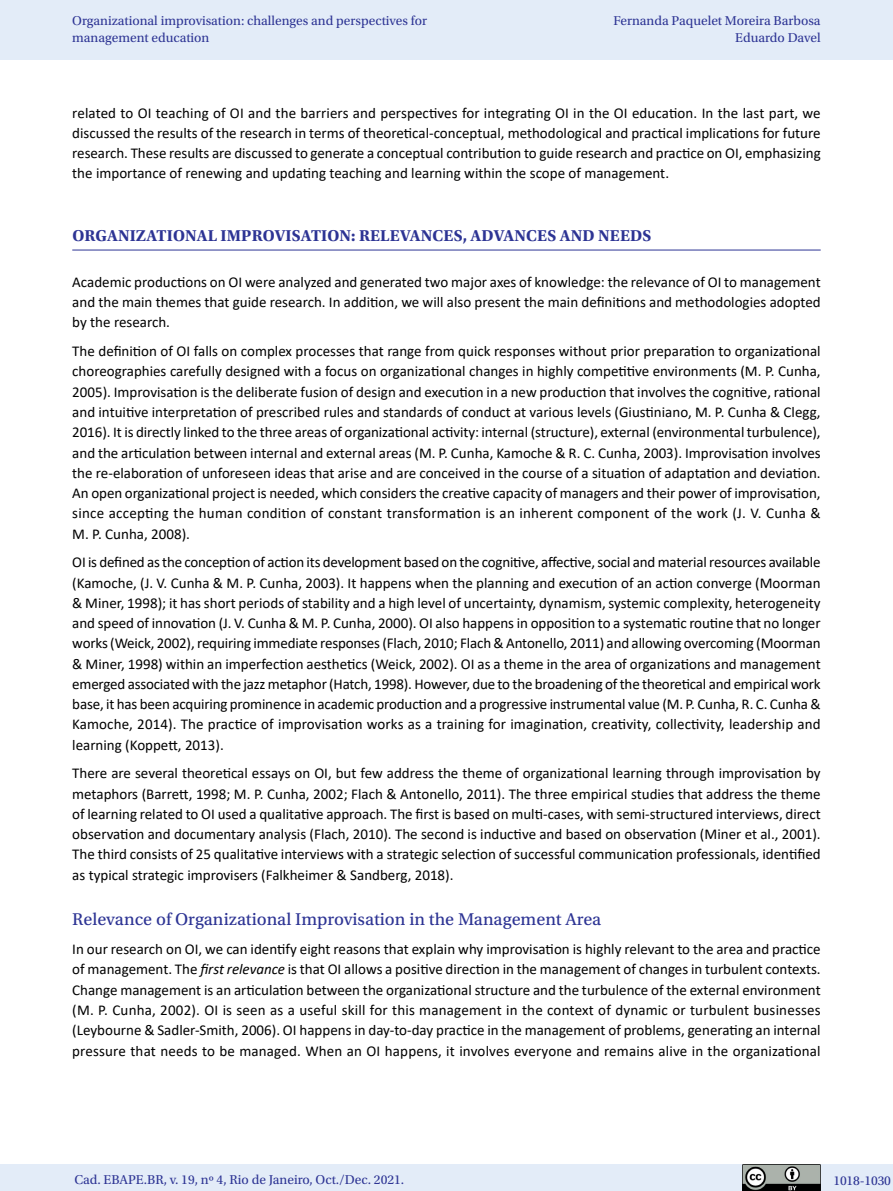
<style>
.page{position:relative;width:893px;height:1191px;background:#fff}
.page>*{position:absolute;margin:0;border:0;box-sizing:border-box;transform-origin:0 0}
.t1{font:18px "Utopia Std Capt";color:#2d3494}
.t2{font:700 16.5px "Utopia Std";letter-spacing:.01em;color:#2d3494}
.t3{font:15px/20.2px "Calibri";color:#000;text-align:justify}
.t4{font:13.5px/16.5px "Utopia Std";color:#2d3494}
.s1{font-style:italic}
</style>
<div class="page">
<div style="left:0;top:0;width:893px;height:60px;background:#e3ecf8"></div>
<div style="left:0;top:1164px;width:893px;height:27px;background:#e3ecf8"></div>
<img style="left:743px;top:1164px;width:78px;height:27px">
<hr style="left:72px;top:250px;width:749px;height:1px;background:#2d3494">
<p class="t4" style="left:72px;top:13px;width:356px">Organizational improvisation: challenges and perspectives for management education</p>
<p class="t4" style="left:613px;top:13px;width:209px;text-align:right">Fernanda Paquelet Moreira Barbosa<br>Eduardo Davel</p>
<p class="t3" style="left:72px;top:102px;width:750px">related to OI teaching of OI and the barriers and perspectives for integrating OI in the OI education. In the last part, we discussed the results of the research in terms of theoretical-conceptual, methodological and practical implications for future research. These results are discussed to generate a conceptual contribution to guide research and practice on OI, emphasizing the importance of renewing and updating teaching and learning within the scope of management.</p>
<p class="t2" style="left:72px;top:226px;width:581px">ORGANIZATIONAL IMPROVISATION: RELEVANCES, ADVANCES AND NEEDS</p>
<p class="t3" style="left:72px;top:271px;width:750px">Academic productions on OI were analyzed and generated two major axes of knowledge: the relevance of OI to management and the main themes that guide research. In addition, we will also present the main definitions and methodologies adopted by the research.</p>
<p class="t3" style="left:72px;top:341px;width:750px">The definition of OI falls on complex processes that range from quick responses without prior preparation to organizational choreographies carefully designed with a focus on organizational changes in highly competitive environments (M. P. Cunha, 2005). Improvisation is the deliberate fusion of design and execution in a new production that involves the cognitive, rational and intuitive interpretation of prescribed rules and standards of conduct at various levels (Giustiniano, M. P. Cunha &amp; Clegg, 2016). It is directly linked to the three areas of organizational activity: internal (structure), external (environmental turbulence), and the articulation between internal and external areas (M. P. Cunha, Kamoche &amp; R. C. Cunha, 2003). Improvisation involves the re-elaboration of unforeseen ideas that arise and are conceived in the course of a situation of adaptation and deviation.<br>An open organizational project is needed, which considers the creative capacity of managers and their power of improvisation, since accepting the human condition of constant transformation is an inherent component of the work (J. V. Cunha &amp; M. P. Cunha, 2008).</p>
<p class="t3" style="left:72px;top:552px;width:750px">OI is defined as the conception of action its development based on the cognitive, affective, social and material resources available (Kamoche, (J. V. Cunha &amp; M. P. Cunha, 2003). It happens when the planning and execution of an action converge (Moorman &amp; Miner, 1998); it has short periods of stability and a high level of uncertainty, dynamism, systemic complexity, heterogeneity and speed of innovation (J. V. Cunha &amp; M. P. Cunha, 2000). OI also happens in opposition to a systematic routine that no longer works (Weick, 2002), requiring immediate responses (Flach, 2010; Flach &amp; Antonello, 2011) and allowing overcoming (Moorman &amp; Miner, 1998) within an imperfection aesthetics (Weick, 2002). OI as a theme in the area of organizations and management emerged associated with the jazz metaphor (Hatch, 1998). However, due to the broadening of the theoretical and empirical work base, it has been acquiring prominence in academic production and a progressive instrumental value (M. P. Cunha, R. C. Cunha &amp; Kamoche, 2014). The practice of improvisation works as a training for imagination, creativity, collectivity, leadership and learning (Koppett, 2013).</p>
<p class="t3" style="left:72px;top:763px;width:750px">There are several theoretical essays on OI, but few address the theme of organizational learning through improvisation by metaphors (Barrett, 1998; M. P. Cunha, 2002; Flach &amp; Antonello, 2011). The three empirical studies that address the theme of learning related to OI used a qualitative approach. The first is based on multi-cases, with semi-structured interviews, direct observation and documentary analysis (Flach, 2010). The second is inductive and based on observation (Miner et al., 2001).<br>The third consists of 25 qualitative interviews with a strategic selection of successful communication professionals, identified as typical strategic improvisers (Falkheimer &amp; Sandberg, 2018).</p>
<p class="t1" style="left:72px;top:909px;width:531px">Relevance of Organizational Improvisation in the Management Area</p>
<p class="t3" style="left:72px;top:938px;width:750px">In our research on OI, we can identify eight reasons that explain why improvisation is highly relevant to the area and practice of management. The <span class="s1">first relevance</span> is that OI allows a positive direction in the management of changes in turbulent contexts.<br>Change management is an articulation between the organizational structure and the turbulence of the external environment (M. P. Cunha, 2002). OI is seen as a useful skill for this management in the context of dynamic or turbulent businesses (Leybourne &amp; Sadler-Smith, 2006). OI happens in day-to-day practice in the management of problems, generating an internal pressure that needs to be managed. When an OI happens, it involves everyone and remains alive in the organizational</p>
<p class="t4" style="left:74px;top:1171px;width:332px">Cad. EBAPE.BR, v. 19, nº 4, Rio de Janeiro, Oct./Dec. 2021.</p>
<p class="t4" style="left:833px;top:1172px;width:59px">1018-1030</p>
</div>
